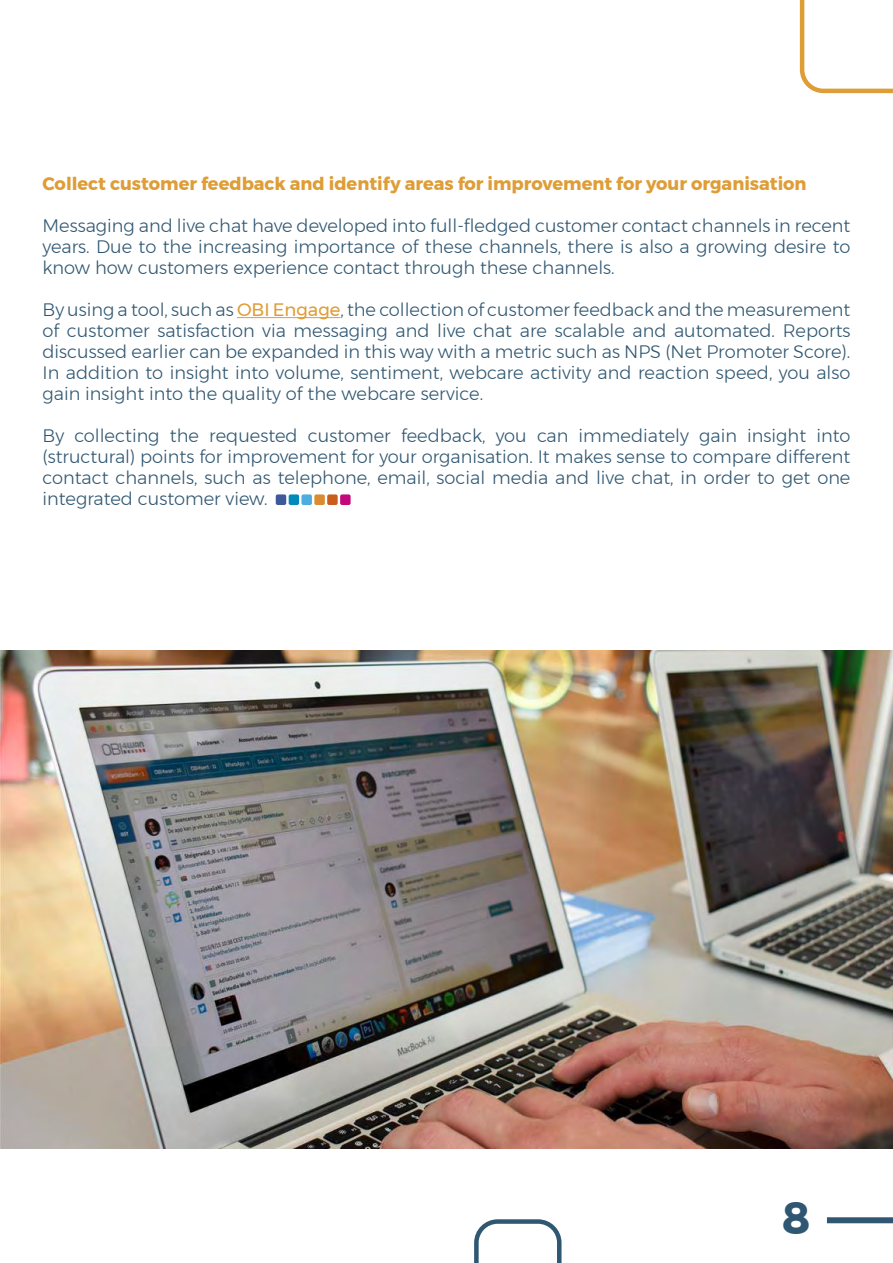
<style>
.page{position:relative;width:893px;height:1263px;background:#fff}
.page>*{position:absolute;margin:0;border:0;box-sizing:border-box;transform-origin:0 0}
.t1{font:700 45px "Montserrat";color:#305771}
.t2{font:300 18px/21px "Montserrat";color:#305771;text-align:justify}
.t3{font:700 18px "Montserrat";color:#de9d36}
.s1{font-weight:400;color:#de9d36}
</style>
<div class="page">
<hr style="left:237px;top:317px;width:103px;height:1px;background:#de9d36">
<svg style="left:474px;top:1219px;width:87px;height:44px"></svg>
<div style="left:276px;top:494px;width:10px;height:11px;background:#3d5999;border-radius:2px"></div>
<div style="left:289px;top:494px;width:10px;height:11px;background:#008aba;border-radius:2px"></div>
<div style="left:301px;top:494px;width:11px;height:11px;background:#4dadde;border-radius:2px"></div>
<div style="left:314px;top:494px;width:11px;height:11px;background:#d98c30;border-radius:2px"></div>
<div style="left:327px;top:494px;width:11px;height:11px;background:#c95e1c;border-radius:2px"></div>
<div style="left:340px;top:494px;width:11px;height:11px;background:#c2087a;border-radius:2px"></div>
<div style="left:827px;top:1217px;width:66px;height:6px;background:#305771"></div>
<svg style="left:800px;top:0;width:93px;height:93px"></svg>
<img style="left:0;top:651px;width:893px;height:497px">
<p class="t3" style="left:43px;top:169px;width:766px">Collect customer feedback and identify areas for improvement for your organisation</p>
<p class="t2" style="left:43px;top:214px;width:809px">Messaging and live chat have developed into full-fledged customer contact channels in recent years. Due to the increasing importance of these channels, there is also a growing desire to know how customers experience contact through these channels.</p>
<p class="t2" style="left:43px;top:299px;width:809px">By using a tool, such as <span class="s1">OBI Engage</span>, the collection of customer feedback and the measurement of customer satisfaction via messaging and live chat are scalable and automated. Reports discussed earlier can be expanded in this way with a metric such as NPS (Net Promoter Score).<br>In addition to insight into volume, sentiment, webcare activity and reaction speed, you also gain insight into the quality of the webcare service.</p>
<p class="t2" style="left:43px;top:425px;width:809px">By collecting the requested customer feedback, you can immediately gain insight into (structural) points for improvement for your organisation. It makes sense to compare different contact channels, such as telephone, email, social media and live chat, in order to get one integrated customer view.</p>
<h1 class="t1" style="left:782px;top:1182px;width:30px">8</h1>
</div>
